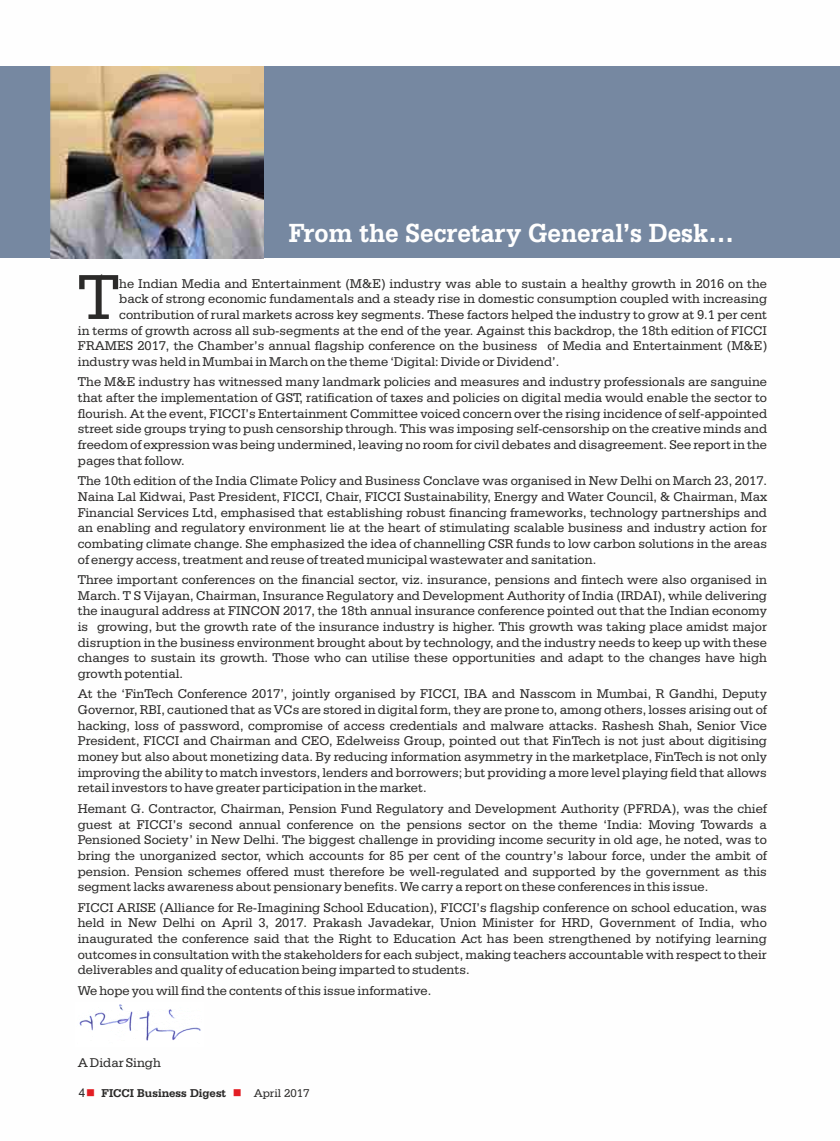
<style>
.page{position:relative;width:840px;height:1141px;background:#fff}
.page>*{position:absolute;margin:0;border:0;box-sizing:border-box;transform-origin:0 0}
.t1{font:67.35px "Serifa BT";color:#2b2a29}
.t2{font:700 27.75px "Serifa BT";color:#fefefe;scale:.92 1}
.t3{font:13.5px/15.6px "Serifa BT";color:#2b2a29;text-align:justify}
.t4{font:700 12px "Serifa BT";color:#2b2a29}
.s1{font-family:"Arial";font-weight:400}
.s2{color:#e31e24}
.s3{font-weight:400}
</style>
<div class="page">
<div style="left:0;top:66px;width:839px;height:192px;background:#7688a1"></div>
<img style="left:51px;top:66px;width:212px;height:192px">
<img style="left:79px;top:1004px;width:122px;height:37px">
<h2 class="t2" style="left:289px;top:221px;width:485px">From the Secretary General’s Desk…</h2>
<p class="t3" style="left:119px;top:276px;width:649px">he Indian Media and Entertainment (M&amp;E) industry was able to sustain a healthy growth in 2016 on the</p>
<p class="t3" style="left:100px;top:271px;width:5px">‘</p>
<h1 class="t1" style="left:78px;top:268px;width:43px">T</h1>
<p class="t3" style="left:119px;top:292px;width:649px">back of strong economic fundamentals and a steady rise in domestic consumption coupled with increasing</p>
<p class="t3" style="left:119px;top:307px;width:649px">contribution of rural markets across key segments. These factors helped the industry to grow at 9.1 per cent</p>
<p class="t3" style="left:78px;top:323px;width:690px">in terms of growth across all sub-segments at the end of the year. Against this backdrop, the 18th edition of FICCI</p>
<p class="t3" style="left:78px;top:339px;width:690px">FRAMES 2017, the Chamber’s annual flagship conference on the business of Media and Entertainment (M&amp;E)</p>
<p class="t3" style="left:78px;top:354px;width:482px">industry was held in Mumbai in March on the theme ‘Digital: Divide or Dividend’.</p>
<p class="t3" style="left:78px;top:375px;width:690px">The M&amp;E industry has witnessed many landmark policies and measures and industry professionals are sanguine that after the implementation of GST, ratification of taxes and policies on digital media would enable the sector to flourish. At the event, FICCI’s Entertainment Committee voiced concern over the rising incidence of self-appointed street side groups trying to push censorship through. This was imposing self-censorship on the creative minds and freedom of expression was being undermined, leaving no room for civil debates and disagreement. See report in the pages that follow.</p>
<p class="t3" style="left:78px;top:474px;width:690px">The 10th edition of the India Climate Policy and Business Conclave was organised in New Delhi on March 23, 2017.<br>Naina Lal Kidwai, Past President, FICCI, Chair, FICCI Sustainability, Energy and Water Council, &amp; Chairman, Max Financial Services Ltd, emphasised that establishing robust financing frameworks, technology partnerships and an enabling and regulatory environment lie at the heart of stimulating scalable business and industry action for combating climate change. She emphasized the idea of channelling CSR funds to low carbon solutions in the areas of energy access, treatment and reuse of treated municipal wastewater and sanitation.</p>
<p class="t3" style="left:78px;top:572px;width:690px">Three important conferences on the financial sector, viz. insurance, pensions and fintech were also organised in March. T S Vijayan, Chairman, Insurance Regulatory and Development Authority of India (IRDAI), while delivering the inaugural address at FINCON 2017, the 18th annual insurance conference pointed out that the Indian economy is growing, but the growth rate of the insurance industry is higher. This growth was taking place amidst major disruption in the business environment brought about by technology, and the industry needs to keep up with these changes to sustain its growth. Those who can utilise these opportunities and adapt to the changes have high growth potential.</p>
<p class="t3" style="left:78px;top:687px;width:690px">At the ‘FinTech Conference 2017’, jointly organised by FICCI, IBA and Nasscom in Mumbai, R Gandhi, Deputy Governor, RBI, cautioned that as VCs are stored in digital form, they are prone to, among others, losses arising out of hacking, loss of password, compromise of access credentials and malware attacks. Rashesh Shah, Senior Vice President, FICCI and Chairman and CEO, Edelweiss Group, pointed out that FinTech is not just about digitising money but also about monetizing data. By reducing information asymmetry in the marketplace, FinTech is not only improving the ability to match investors, lenders and borrowers; but providing a more level playing field that allows retail investors to have greater participation in the market.</p>
<p class="t3" style="left:78px;top:801px;width:690px">Hemant G. Contractor, Chairman, Pension Fund Regulatory and Development Authority (PFRDA), was the chief guest at FICCI’s second annual conference on the pensions sector on the theme ‘India: Moving Towards a Pensioned Society’ in New Delhi. The biggest challenge in providing income security in old age, he noted, was to bring the unorganized sector, which accounts for 85 per cent of the country’s labour force, under the ambit of pension. Pension schemes offered must therefore be well-regulated and supported by the government as this segment lacks awareness about pensionary benefits. We carry a report on these conferences in this issue.</p>
<p class="t3" style="left:78px;top:900px;width:690px">FICCI ARISE (Alliance for Re-Imagining School Education), FICCI’s flagship conference on school education, was held in New Delhi on April 3, 2017. Prakash Javadekar, Union Minister for HRD, Government of India, who inaugurated the conference said that the Right to Education Act has been strengthened by notifying learning outcomes in consultation with the stakeholders for each subject, making teachers accountable with respect to their deliverables and quality of education being imparted to students.</p>
<p class="t3" style="left:78px;top:983px;width:355px">We hope you will find the contents of this issue informative.</p>
<p class="t3" style="left:78px;top:1055px;width:85px">A Didar Singh</p>
<p class="t4" style="left:79px;top:1087px;width:232px"><span class="s1">4</span><span class="s2">■</span> FICCI Business Digest <span class="s2">■</span> <span class="s3">April 2017</span></p>
</div>
